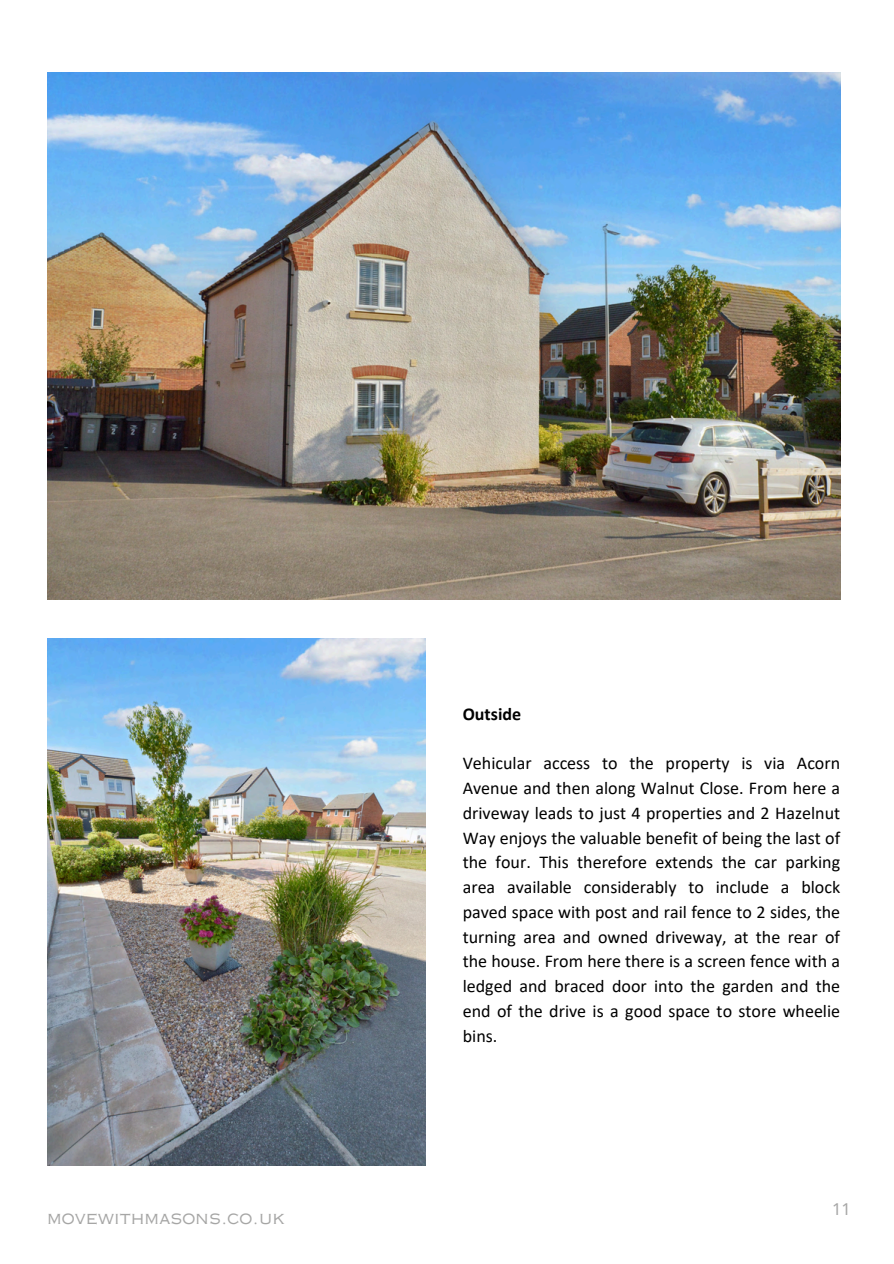
<style>
.page{position:relative;width:894px;height:1264px;background:#fff}
.page>*{position:absolute;margin:0;border:0;box-sizing:border-box;transform-origin:0 0}
.t1{font:18px/24.8px "Calibri";color:#000;text-align:justify}
.t2{font:700 18px "Calibri";color:#000}
.t3{font:16.5px "Copperplate Gothic LT Pro 32 AB";color:#a6a6a5}
.t4{font:16.5px "Noto Sans";color:#a6a6a5}
</style>
<div class="page">
<img style="left:47px;top:72px;width:793px;height:527px">
<img style="left:47px;top:639px;width:378px;height:526px">
<p class="t3" style="left:47px;top:1211px;width:239px">MOVEWITHMASONS.CO.UK</p>
<p class="t2" style="left:462px;top:706px;width:60px">Outside</p>
<p class="t1" style="left:462px;top:752px;width:379px">Vehicular access to the property is via Acorn Avenue and then along Walnut Close. From here a driveway leads to just 4 properties and 2 Hazelnut Way enjoys the valuable benefit of being the last of the four. This therefore extends the car parking area available considerably to include a block paved space with post and rail fence to 2 sides, the turning area and owned driveway, at the rear of the house. From here there is a screen fence with a ledged and braced door into the garden and the end of the drive is a good space to store wheelie bins.</p>
<p class="t4" style="left:831px;top:1197px;width:20px">11</p>
</div>
